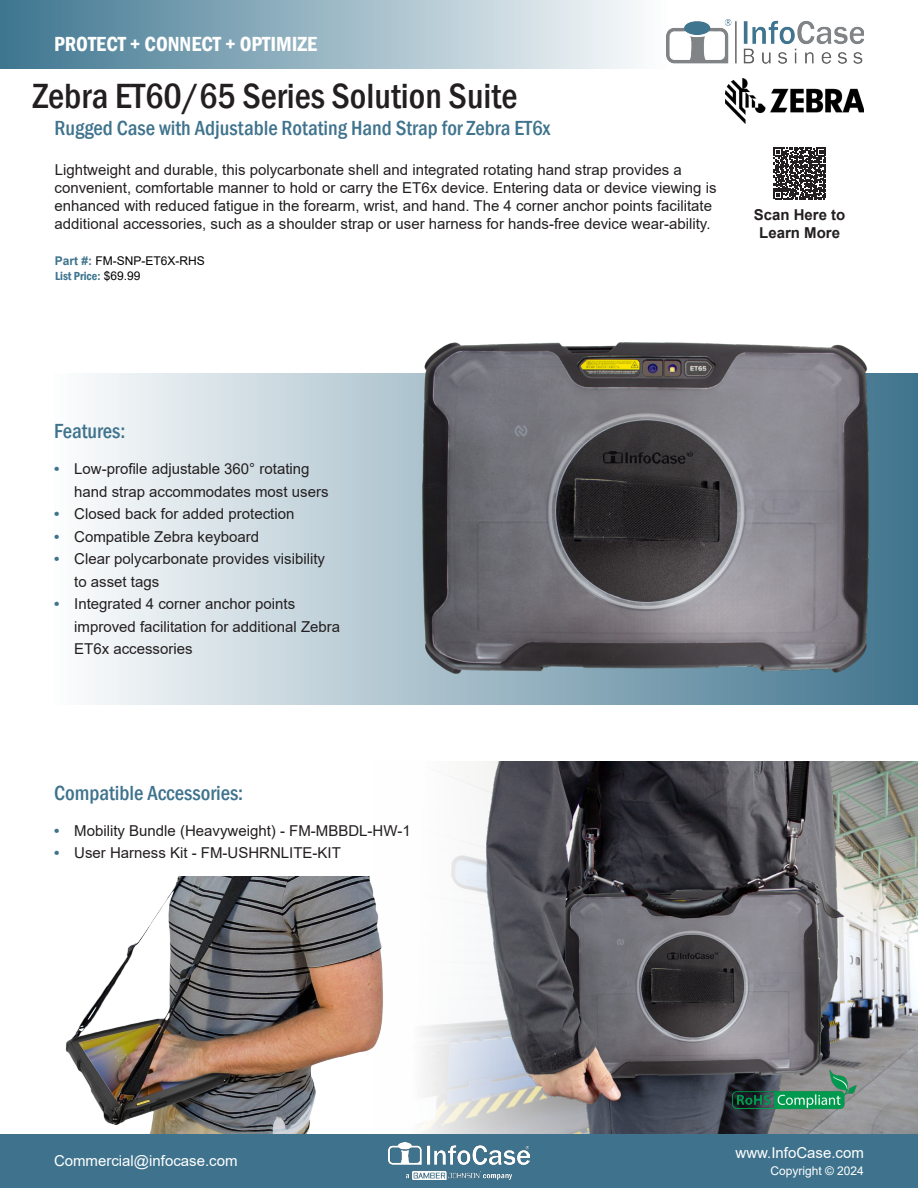
<style>
.page{position:relative;width:918px;height:1188px;background:#fff}
.page>*{position:absolute;margin:0;border:0;box-sizing:border-box;transform-origin:0 0}
.t1{font:500 condensed 36px "Franklin Gothic";color:#231f20}
.Device_Heading{font:500 condensed 21px "Franklin Gothic";color:#3f738d}
.List_Header{font:500 condensed 21px "Franklin Gothic";color:#3f738d}
.t2{font:600 condensed 21px "Franklin Gothic";color:#fff}
.Device_Body_Text{font:15px/22.5px "Arial";color:#231f20}
.t3{font:15px "Arial";color:#fff}
.QR_Code{font:700 15px/18px "Arial";color:#231f20;text-align:center}
.Device_List{font:12px "Arial";color:#000}
.t4{font:600 condensed 12px "Franklin Gothic";color:#3e7690}
.t5{font:12px "Arial";color:#fff}
.s1{font-weight:700;color:#3f738d}
.s2{font-family:"Arial";font-weight:400;font-stretch:normal;color:#000}
</style>
<div class="page">
<div style="left:0;top:1134px;width:918px;height:54px;background:#3f738d"></div>
<img style="left:388px;top:1142px;width:142px;height:38px">
<div style="left:0;top:0;width:666px;height:69px;background:linear-gradient(to right,#3d758f,#fcfdfd)"></div>
<img style="left:666px;top:20px;width:198px;height:44px">
<img style="left:725px;top:79px;width:139px;height:44px">
<img style="left:423px;top:761px;width:495px;height:373px">
<img style="left:468px;top:761px;width:395px;height:373px">
<img style="left:65px;top:877px;width:318px;height:257px">
<svg style="left:94px;top:373px;width:824px;height:331px;background:#c2d2da"></svg>
<img style="left:721px;top:1066px;width:143px;height:48px">
<img style="left:407px;top:342px;width:472px;height:363px">
<svg style="left:774px;top:147px;width:52px;height:52px"></svg>
<h2 class="t2" style="left:54px;top:30px;width:265px">PROTECT + CONNECT + OPTIMIZE</h2>
<h1 class="t1" style="left:33px;top:72px;width:486px">Zebra ET60/65 Series Solution Suite</h1>
<p class="Device_Heading" style="left:54px;top:114px;width:497px">Rugged Case with Adjustable Rotating Hand Strap for Zebra ET6x</p>
<p class="Device_Body_Text" style="left:54px;top:160px;width:664px;line-height:18px">Lightweight and durable, this polycarbonate shell and integrated rotating hand strap provides a convenient, comfortable manner to hold or carry the ET6x device. Entering data or device viewing is enhanced with reduced fatigue in the forearm, wrist, and hand. The 4 corner anchor points facilitate additional accessories, such as a shoulder strap or user harness for hands-free device wear-ability.</p>
<p class="Device_List" style="left:55px;top:253px;width:152px"><span class="s1">Part #:</span> FM-SNP-ET6X-RHS</p>
<p class="t4" style="left:55px;top:268px;width:87px">List Price: <span class="s2">$69.99</span></p>
<p class="QR_Code" style="left:754px;top:206px;width:93px">Scan Here to<br>Learn More</p>
<p class="List_Header" style="left:54px;top:417px;width:73px">Features:</p>
<p class="Device_Body_Text" style="left:74px;top:458px;width:256px;text-indent:-20px"><span class="s1">•</span> Low-profile adjustable 360° rotating hand strap accommodates most users</p>
<p class="Device_Body_Text" style="left:54px;top:503px;width:242px"><span class="s1">•</span> Closed back for added protection</p>
<p class="Device_Body_Text" style="left:54px;top:525px;width:207px"><span class="s1">•</span> Compatible Zebra keyboard</p>
<p class="Device_Body_Text" style="left:74px;top:548px;width:252px;text-indent:-20px"><span class="s1">•</span> Clear polycarbonate provides visibility to asset tags</p>
<p class="Device_Body_Text" style="left:74px;top:593px;width:267px;text-indent:-20px"><span class="s1">•</span> Integrated 4 corner anchor points improved facilitation for additional Zebra<br>ET6x accessories</p>
<p class="List_Header" style="left:54px;top:779px;width:191px">Compatible Accessories:</p>
<p class="Device_Body_Text" style="left:54px;top:819px;width:358px"><span class="s1">•</span> Mobility Bundle (Heavyweight) - FM-MBBDL-HW-1</p>
<p class="Device_Body_Text" style="left:54px;top:842px;width:288px"><span class="s1">•</span> User Harness Kit - FM-USHRNLITE-KIT</p>
<p class="t3" style="left:54px;top:1151px;width:185px">Commercial@infocase.com</p>
<p class="t3" style="left:736px;top:1143px;width:130px">www.InfoCase.com</p>
<p class="t5" style="left:770px;top:1162px;width:95px">Copyright © 2024</p>
</div>
